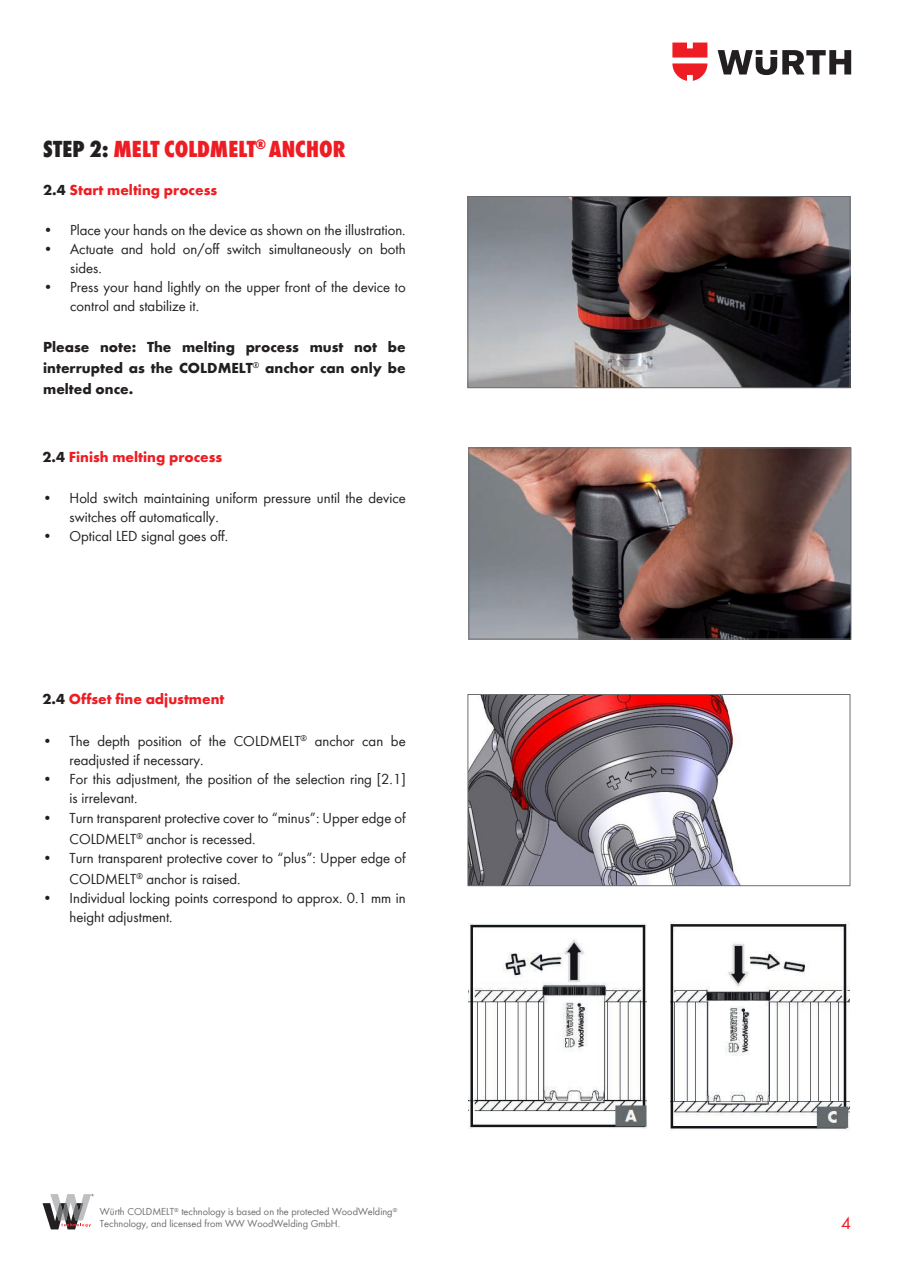
<style>
.page{position:relative;width:898px;height:1272px;background:#fff}
.page>*{position:absolute;margin:0;border:0;box-sizing:border-box;transform-origin:0 0}
.t1{font:800 condensed 24px "Wuerth Global";letter-spacing:.005em;color:#ee1d23}
.t2{font:18px "Wuerth";color:#ee1d23}
.t3{font:15px/19.2px "Wuerth Global";color:#231f20}
.t4{font:700 15px/21px "Wuerth Global";color:#231f20;text-align:justify}
.t5{font:700 15px "Wuerth Global";color:#ee1d23}
.t6{font:10.5px/12px "Wuerth Global";color:#6c6d70}
.s1{color:#231f20}
.s2{font-family:"Wuerth"}
</style>
<div class="page">
<svg style="left:717px;top:50px;width:133px;height:25px"></svg>
<svg style="left:672px;top:43px;width:35px;height:38px"></svg>
<img style="left:469px;top:198px;width:378px;height:188px">
<div style="left:467px;top:196px;width:382px;height:192px;border:1px solid #6c6d70"></div>
<img style="left:470px;top:449px;width:378px;height:188px">
<div style="left:468px;top:447px;width:382px;height:192px;border:1px solid #6c6d70"></div>
<img style="left:469px;top:696px;width:271px;height:187px">
<div style="left:467px;top:694px;width:382px;height:191px;border:1px solid #6c6d70"></div>
<img style="left:468px;top:923px;width:178px;height:205px">
<img style="left:670px;top:921px;width:179px;height:209px">
<svg style="left:43px;top:1194px;width:51px;height:35px"></svg>
<h1 class="t1" style="left:43px;top:135px;width:304px"><span class="s1">STEP 2:</span> MELT COLDMELT<sup>®</sup> <span class="s2">ANCHOR</span></h1>
<p class="t5" style="left:43px;top:181px;width:175px"><span class="s1">2.4</span> Start melting process</p>
<p class="t3" style="left:43px;top:220px;width:364px">• Place your hands on the device as shown on the illustration.</p>
<p class="t3" style="left:70px;top:239px;width:337px;text-indent:-27px">• Actuate and hold on/off switch simultaneously on both sides.</p>
<p class="t3" style="left:70px;top:277px;width:337px;text-indent:-27px">• Press your hand lightly on the upper front of the device to control and stabilize it.</p>
<p class="t4" style="left:43px;top:336px;width:364px">Please note: The melting process must not be interrupted as the COLDMELT<sup>®</sup> anchor can only be melted once.</p>
<p class="t5" style="left:43px;top:448px;width:181px"><span class="s1">2.4</span> Finish melting process</p>
<p class="t3" style="left:70px;top:488px;width:337px;text-indent:-27px">• Hold switch maintaining uniform pressure until the device switches off automatically.</p>
<p class="t3" style="left:43px;top:526px;width:187px">• Optical LED signal goes off.</p>
<p class="t5" style="left:43px;top:690px;width:183px"><span class="s1">2.4</span> Offset fine adjustment</p>
<p class="t3" style="left:70px;top:731px;width:337px;text-indent:-27px">• The depth position of the COLDMELT<sup>®</sup> anchor can be readjusted if necessary.</p>
<p class="t3" style="left:70px;top:769px;width:337px;text-indent:-27px">• For this adjustment, the position of the selection ring [2.1] is irrelevant.</p>
<p class="t3" style="left:70px;top:806px;width:337px;line-height:21px;text-indent:-27px">• Turn transparent protective cover to “minus”: Upper edge of<br>COLDMELT<sup>®</sup> anchor is recessed.</p>
<p class="t3" style="left:70px;top:847px;width:337px;line-height:21px;text-indent:-27px">• Turn transparent protective cover to “plus”: Upper edge of<br>COLDMELT<sup>®</sup> anchor is raised.</p>
<p class="t3" style="left:70px;top:888px;width:337px;text-indent:-27px">• Individual locking points correspond to approx. 0.1 mm in height adjustment.</p>
<p class="t6" style="left:100px;top:1205px;width:299px">Würth COLDMELT<sup>®</sup> technology is based on the protected WoodWelding<sup>®<br></sup>Technology, and licensed from WW WoodWelding GmbH.</p>
<p class="t2" style="left:840px;top:1210px;width:11px">4</p>
</div>
